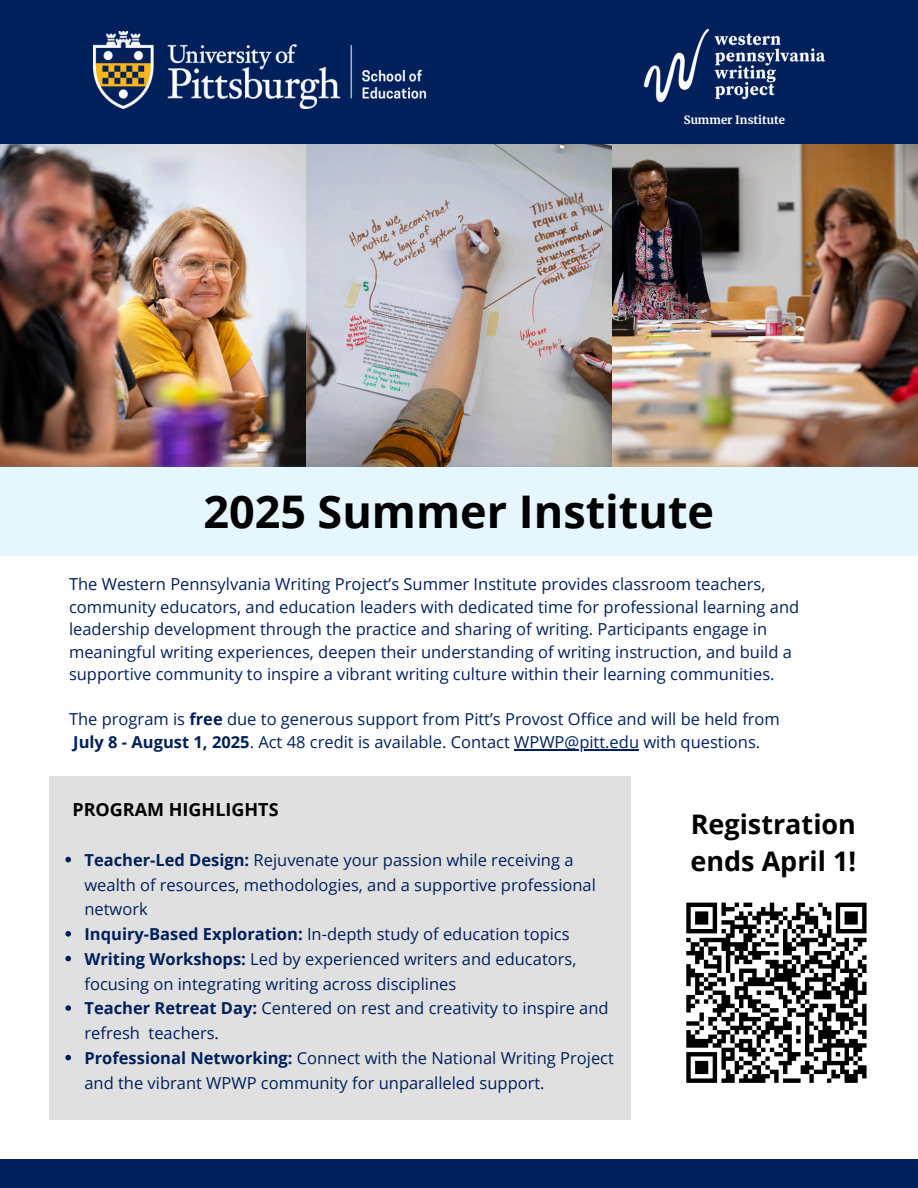
<style>
.page{position:relative;width:918px;height:1188px;background:#fff}
.page>*{position:absolute;margin:0;border:0;box-sizing:border-box;transform-origin:0 0}
.t1{font:700 45px "Open Sans";color:#000}
.t2{font:700 27px/37.2px "Open Sans";color:#000}
.t3{font:700 18px "Open Sans";color:#000}
.t4{font:16.5px/24.8px "Open Sans";color:#00205b}
.t5{font:700 11.4px "Merriweather";color:#fff}
.s1{font-weight:700}
</style>
<div class="page">
<img style="left:0;top:144px;width:918px;height:322px">
<div style="left:0;top:0;width:918px;height:144px;background:#00205b"></div>
<img style="left:93px;top:32px;width:334px;height:76px">
<img style="left:643px;top:28px;width:183px;height:75px">
<div style="left:50px;top:777px;width:581px;height:343px;background:#e0e0e0"></div>
<svg style="left:65px;top:857px;width:6px;height:5px"></svg>
<svg style="left:65px;top:931px;width:6px;height:6px"></svg>
<svg style="left:65px;top:956px;width:6px;height:5px"></svg>
<svg style="left:65px;top:1005px;width:6px;height:6px"></svg>
<svg style="left:65px;top:1055px;width:6px;height:5px"></svg>
<hr style="left:514px;top:749px;width:125px;height:1px;background:#00205b">
<div style="left:0;top:466px;width:918px;height:90px;background:#e6f6fd"></div>
<div style="left:0;top:1159px;width:918px;height:28px;background:#00205b"></div>
<svg style="left:686px;top:902px;width:181px;height:181px"></svg>
<p class="t5" style="left:684px;top:113px;width:103px">Summer Institute</p>
<p class="t1" style="left:203px;top:480px;width:512px">2025 Summer Institute</p>
<p class="t4" style="left:69px;top:573px;width:732px;line-height:22.5px">The Western Pennsylvania Writing Project’s Summer Institute provides classroom teachers, community educators, and education leaders with dedicated time for professional learning and leadership development through the practice and sharing of writing. Participants engage in meaningful writing experiences, deepen their understanding of writing instruction, and build a supportive community to inspire a vibrant writing culture within their learning communities.</p>
<p class="t4" style="left:69px;top:707px;width:712px">The program is <span class="s1">free</span> due to generous support from Pitt’s Provost Office and will be held from</p>
<h3 class="t4" style="left:73px;top:729px;width:689px"><span class="s1">July 8 - August 1, 2025</span>. Act 48 credit is available. Contact WPWP@pitt.edu with questions.</h3>
<p class="t3" style="left:72px;top:796px;width:208px">PROGRAM HIGHLIGHTS</p>
<p class="t4" style="left:84px;top:847px;width:513px"><span class="s1">Teacher-Led Design:</span> Rejuvenate your passion while receiving a wealth of resources, methodologies, and a supportive professional network</p>
<p class="t4" style="left:84px;top:921px;width:487px"><span class="s1">Inquiry-Based Exploration:</span> In-depth study of education topics</p>
<p class="t4" style="left:84px;top:946px;width:493px"><span class="s1">Writing Workshops:</span> Led by experienced writers and educators, focusing on integrating writing across disciplines</p>
<h1 class="t4" style="left:84px;top:996px;width:526px"><span class="s1">Teacher Retreat Day:</span> Centered on rest and creativity to inspire and refresh teachers.</h1>
<p class="t4" style="left:84px;top:1045px;width:531px"><span class="s1">Professional Networking:</span> Connect with the National Writing Project and the vibrant WPWP community for unparalleled support.</p>
<p class="t2" style="left:691px;top:804px;width:167px">Registration ends April 1!</p>
</div>
